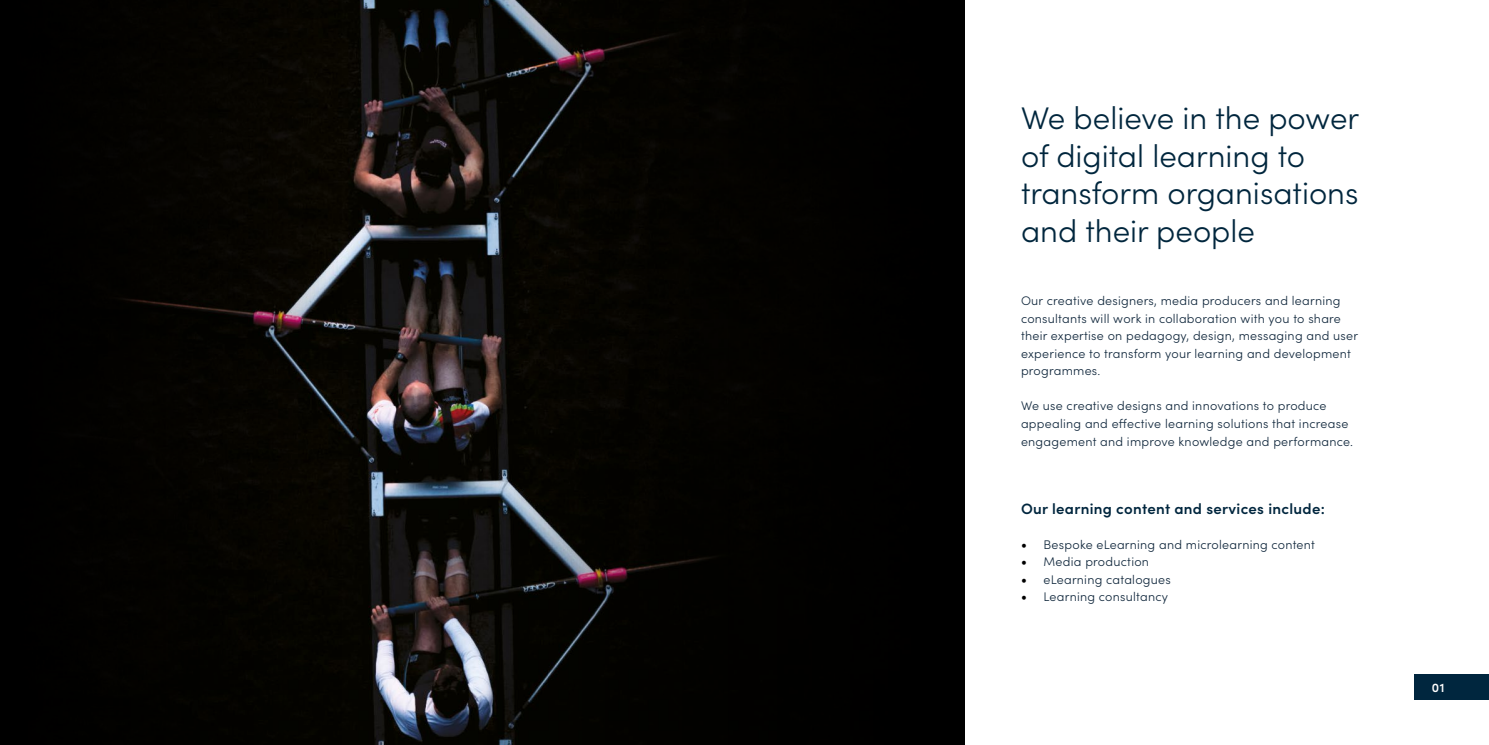
<style>
.page{position:relative;width:1489px;height:745px;background:#fff}
.page>*{position:absolute;margin:0;border:0;box-sizing:border-box;transform-origin:0 0}
.t1{font:300 31.25px/37.5px "Sofia Pro";color:#00263d}
.t2{font:600 15px "Sofia Pro";letter-spacing:.02em;color:#00263e}
.t3{font:300 12.5px/17.5px "Sofia Pro";letter-spacing:.02em;color:#11283d}
.t4{font:600 12.5px "Sofia Pro";color:#fff}
.s1{font-family:"Minion Pro";font-weight:400;font-size:15px;color:#000}
</style>
<div class="page">
<img style="left:0;top:0;width:964px;height:744px">
<div style="left:1414px;top:673px;width:74px;height:26px;background:#00263e"></div>
<svg style="left:946px;top:423px;width:19px;height:48px"></svg>
<div style="left:946px;top:236px;width:542px;height:47px;background:#fff"></div>
<svg style="left:932px;top:679px;width:542px;height:47px"></svg>
<div style="left:946px;top:62px;width:542px;height:48px;background:#fff"></div>
<div style="left:0;top:404px;width:124px;height:118px;background:#010100"></div>
<h1 class="t1" style="left:1020px;top:98px;width:340px">We believe in the power of digital learning to transform organisations and their people</h1>
<p class="t3" style="left:1020px;top:291px;width:338px">Our creative designers, media producers and learning consultants will work in collaboration with you to share their expertise on pedagogy, design, messaging and user experience to transform your learning and development programmes.</p>
<p class="t3" style="left:1020px;top:396px;width:333px">We use creative designs and innovations to produce appealing and effective learning solutions that increase engagement and improve knowledge and performance.</p>
<p class="t2" style="left:1020px;top:496px;width:305px">Our learning content and services include:</p>
<p class="t3" style="left:1020px;top:534px;width:295px"><span class="s1">•</span> Bespoke eLearning and microlearning content</p>
<p class="t3" style="left:1020px;top:552px;width:129px"><span class="s1">•</span> Media production</p>
<p class="t3" style="left:1020px;top:569px;width:151px"><span class="s1">•</span> eLearning catalogues</p>
<p class="t3" style="left:1020px;top:587px;width:149px"><span class="s1">•</span> Learning consultancy</p>
<p class="t4" style="left:1431px;top:677px;width:14px">01</p>
</div>
